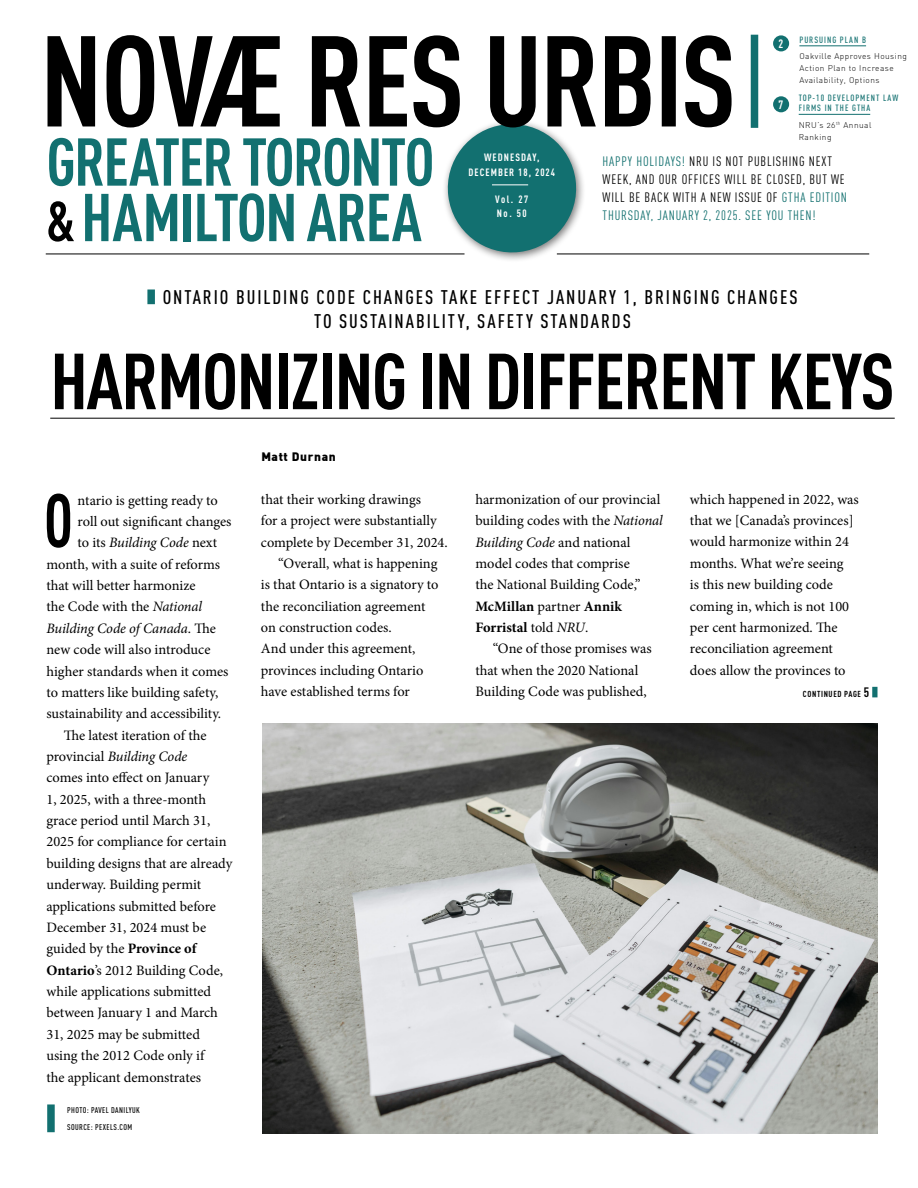
<style>
.page{position:relative;width:918px;height:1188px;background:#fff}
.page>*{position:absolute;margin:0;border:0;box-sizing:border-box;transform-origin:0 0}
.t1{font:700 78px "DIN Cond";letter-spacing:-.02em;color:#000}
.t2{font:700 74.4px "DIN Cond";color:#000;scale:.83 1}
.t3{font:700 66.45px/55.5px "DIN Cond";letter-spacing:-.025em;color:#127070}
.t4{font:500 19.5px/24px "DIN Cond";letter-spacing:.1em;color:#000}
.t5{font:14.4px/21.3px "Minion Pro";color:#000}
.t6{font:italic 14.4px "Minion Pro";letter-spacing:-.005em;color:#000}
.t7{font:13.5px/18px "DIN Cond";letter-spacing:.06em;color:#000}
.t8{font:900 12px "DIN";letter-spacing:.05em;color:#000}
.t9{font:700 12px "DIN Cond";color:#fff}
.t10{font:700 10.5px/14.2px "DIN Cond";letter-spacing:.1em;color:#fff;text-align:center}
.t11{font:500 9px/10.5px "DIN Cond";letter-spacing:.11em;color:#127070}
.t12{font:700 8.7px "DIN Cond";letter-spacing:.075em;color:#000}
.t13{font:8.25px/12px "DIN Light Alternate";letter-spacing:.06em;color:#000}
.t14{font:500 8.25px/16.5px "DIN Cond";letter-spacing:.05em;color:#000}
.s1{font-size:55.5px;color:#000}
.s2{color:#147170}
.s3{font-style:normal}
.s4{font-style:italic}
.s5{font-weight:700}
.s6{font-size:13.5px}
</style>
<div class="page">
<hr style="left:50px;top:418px;width:845px;height:1px;background:#000">
<div style="left:147px;top:290px;width:8px;height:14px;background:#127070"></div>
<div style="left:47px;top:1104px;width:8px;height:28px;background:#127070"></div>
<div style="left:872px;top:687px;width:6px;height:10px;background:#127070"></div>
<hr style="left:46px;top:254px;width:419px;height:1px;background:#000">
<div style="left:442px;top:118px;width:144px;height:144px;background:#000;opacity:.54"></div>
<svg style="left:444px;top:127px;width:136px;height:129px"></svg>
<svg style="left:48px;top:35px;width:684px;height:92px"></svg>
<hr style="left:492px;top:185px;width:36px;height:1px;background:#fff">
<hr style="left:557px;top:254px;width:312px;height:1px;background:#000">
<div style="left:751px;top:35px;width:7px;height:93px;background:#127070"></div>
<hr style="left:799px;top:45px;width:67px;height:1px;background:#127070">
<hr style="left:799px;top:114px;width:71px;height:1px;background:#127070">
<div style="left:773px;top:35px;width:16px;height:16px;background:#127070;border-radius:50%"></div>
<div style="left:773px;top:96px;width:16px;height:16px;background:#127070;border-radius:50%"></div>
<img style="left:262px;top:723px;width:616px;height:411px">
<h3 class="t3" style="left:46px;top:132px;width:389px">GREATER TORONTO <span class="s1">&amp;</span> HAMILTON AREA</h3>
<p class="t10" style="left:469px;top:150px;width:88px">WEDNESDAY,<br>DECEMBER 18, 2024</p>
<p class="t10" style="left:495px;top:192px;width:35px;text-align:left">Vol. 27<br>No. 50</p>
<p class="t9" style="left:779px;top:36px;width:6px">2</p>
<p class="t9" style="left:778px;top:98px;width:6px">7</p>
<p class="t11" style="left:799px;top:34px;width:68px">PURSUING PLAN B</p>
<p class="t13" style="left:799px;top:50px;width:109px">Oakville Approves Housing<br>Action Plan to Increase<br>Availability, Options</p>
<p class="t11" style="left:799px;top:92px;width:101px">TOP-10 DEVELOPMENT LAW<br>FIRMS IN THE GTHA</p>
<p class="t13" style="left:799px;top:119px;width:74px">NRU’s 26<sup>th</sup> Annual<br>Ranking</p>
<p class="t7" style="left:603px;top:152px;width:246px"><span class="s2">HAPPY HOLIDAYS!</span> NRU IS NOT PUBLISHING NEXT WEEK, AND OUR OFFICES WILL BE CLOSED, BUT WE WILL BE BACK WITH A NEW ISSUE OF <span class="s2">GTHA EDITION THURSDAY, JANUARY 2, 2025. SEE YOU THEN!</span></p>
<h3 class="t4" style="left:314px;top:285px;width:485px;text-indent:-151px">ONTARIO BUILDING CODE CHANGES TAKE EFFECT JANUARY 1, BRINGING CHANGES<br>TO SUSTAINABILITY, SAFETY STANDARDS</h3>
<h1 class="t1" style="left:50px;top:334px;width:846px">HARMONIZING IN DIFFERENT KEYS</h1>
<h2 class="t2" style="left:44px;top:475px;width:36px">O</h2>
<p class="t5" style="left:78px;top:489px;width:142px">ntario is getting ready to</p>
<p class="t5" style="left:78px;top:511px;width:155px">roll out significant changes</p>
<p class="t6" style="left:78px;top:533px;width:141px"><span class="s3">to its</span> Building Code <span class="s3">next</span></p>
<p class="t5" style="left:46px;top:553px;width:175px">month, with a suite of reforms</p>
<p class="t5" style="left:46px;top:575px;width:151px">that will better harmonize</p>
<p class="t5" style="left:46px;top:596px;width:157px">the Code with the <span class="s4">National</span></p>
<p class="t6" style="left:46px;top:618px;width:171px">Building Code of Canada<span class="s3">. The</span></p>
<p class="t5" style="left:46px;top:639px;width:166px">new code will also introduce</p>
<p class="t5" style="left:46px;top:660px;width:184px">higher standards when it comes</p>
<p class="t5" style="left:46px;top:682px;width:173px">to matters like building safety,</p>
<p class="t5" style="left:46px;top:703px;width:176px">sustainability and accessibility.</p>
<p class="t5" style="left:64px;top:724px;width:144px">The latest iteration of the</p>
<p class="t6" style="left:46px;top:747px;width:142px"><span class="s3">provincial</span> Building Code</p>
<p class="t5" style="left:46px;top:767px;width:164px">comes into effect on January</p>
<p class="t5" style="left:46px;top:789px;width:161px">1, 2025, with a three-month</p>
<p class="t5" style="left:46px;top:810px;width:165px">grace period until March 31,</p>
<p class="t5" style="left:46px;top:831px;width:182px">2025 for compliance for certain</p>
<p class="t5" style="left:46px;top:853px;width:188px">building designs that are already</p>
<p class="t5" style="left:46px;top:874px;width:156px">underway. Building permit</p>
<p class="t5" style="left:46px;top:895px;width:171px">applications submitted before</p>
<p class="t5" style="left:46px;top:917px;width:161px">December 31, 2024 must be</p>
<p class="t5" style="left:46px;top:938px;width:152px">guided by the <span class="s5">Province of</span></p>
<p class="t5" style="left:46px;top:960px;width:178px"><span class="s5">Ontario</span>’s 2012 Building Code,</p>
<p class="t5" style="left:46px;top:981px;width:166px">while applications submitted</p>
<p class="t5" style="left:46px;top:1002px;width:173px">between January 1 and March</p>
<p class="t5" style="left:46px;top:1024px;width:155px">31, 2025 may be submitted</p>
<p class="t5" style="left:46px;top:1045px;width:159px">using the 2012 Code only if</p>
<p class="t5" style="left:46px;top:1066px;width:156px">the applicant demonstrates</p>
<p class="t14" style="left:67px;top:1102px;width:74px">PHOTO: PAVEL DANILYUK<br>SOURCE: PEXELS.COM</p>
<p class="t8" style="left:261px;top:449px;width:76px">Matt Durnan</p>
<p class="t5" style="left:261px;top:489px;width:162px">that their working drawings</p>
<p class="t5" style="left:261px;top:510px;width:177px">for a project were substantially</p>
<p class="t5" style="left:261px;top:531px;width:188px">complete by December 31, 2024.</p>
<p class="t5" style="left:278px;top:553px;width:161px">“Overall, what is happening</p>
<p class="t5" style="left:261px;top:574px;width:179px">is that Ontario is a signatory to</p>
<p class="t5" style="left:261px;top:595px;width:166px">the reconciliation agreement</p>
<p class="t5" style="left:261px;top:617px;width:132px">on construction codes.</p>
<p class="t5" style="left:261px;top:638px;width:156px">And under this agreement,</p>
<p class="t5" style="left:261px;top:660px;width:164px">provinces including Ontario</p>
<p class="t5" style="left:261px;top:681px;width:150px">have established terms for</p>
<p class="t5" style="left:475px;top:489px;width:189px">harmonization of our provincial building codes with the <span class="s4">National<br>Building Code</span> and national model codes that comprise<br>the National Building Code,”<br><span class="s5">McMillan</span> partner <span class="s5">Annik<br>Forristal</span> told <span class="s4">NRU</span>.</p>
<p class="t5" style="left:475px;top:638px;width:178px;text-indent:17px">“One of those promises was that when the 2020 National<br>Building Code was published,</p>
<p class="t5" style="left:690px;top:489px;width:170px">which happened in 2022, was that we [Canada’s provinces] would harmonize within 24 months. What we’re seeing<br>is this new building code coming in, which is not 100 per cent harmonized. The reconciliation agreement does allow the provinces to</p>
<p class="t12" style="left:803px;top:688px;width:68px">CONTINUED PAGE <span class="s6">5</span></p>
</div>
